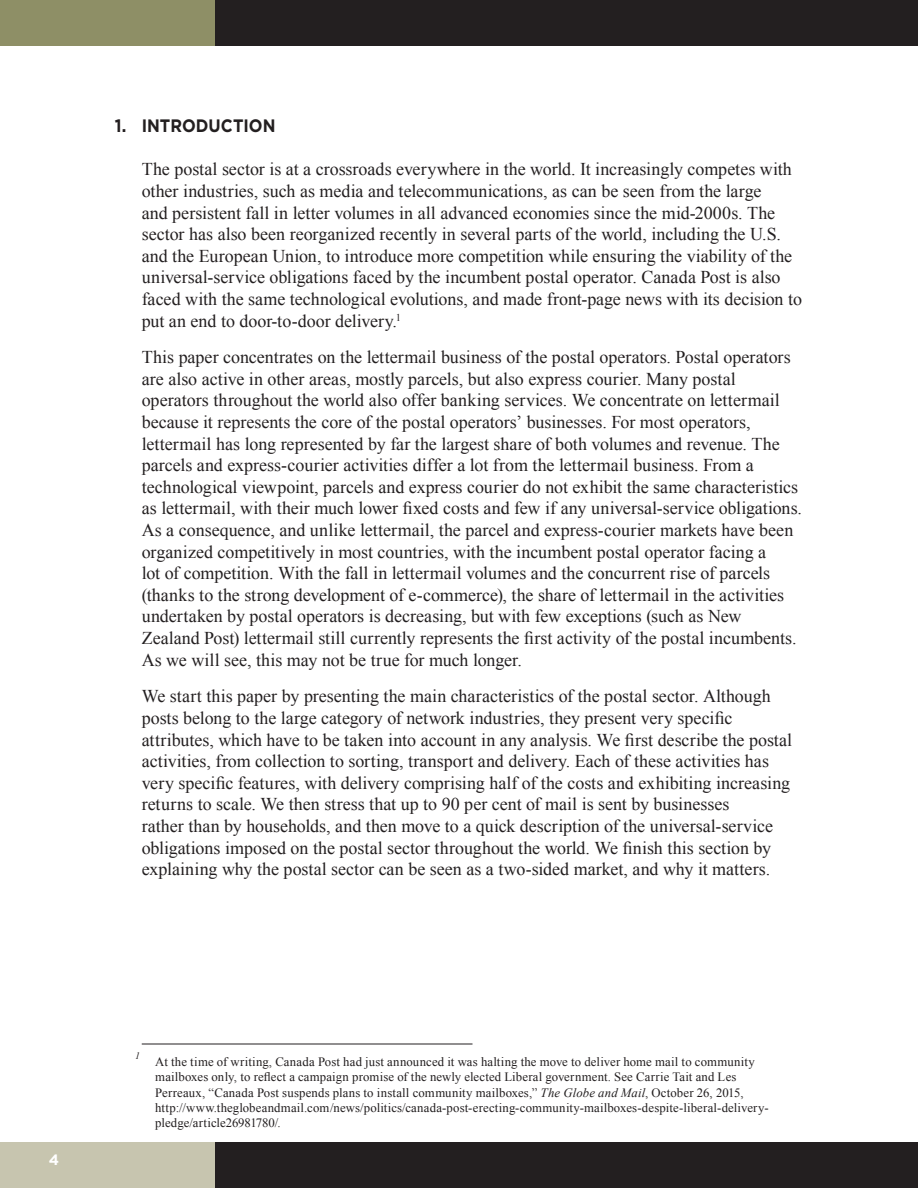
<style>
.page{position:relative;width:918px;height:1188px;background:#fff}
.page>*{position:absolute;margin:0;border:0;box-sizing:border-box;transform-origin:0 0}
.Body{font:18px/21.6px "Times New Roman";color:#231f20}
.Heading_1{font:700 18px "Gotham";letter-spacing:.005em;color:#231f20;scale:.9 1}
.t1{font:700 15px "Gotham";color:#fff}
.Footnote{font:12.75px/15.3px "Times New Roman";letter-spacing:.015em;color:#231f20}
.Footnote-2{font:italic 9.75px "Times New Roman";color:#231f20}
.s1{font-style:italic}
</style>
<div class="page">
<div style="left:0;top:1143px;width:215px;height:45px;background:#c7c5af"></div>
<div style="left:0;top:0;width:215px;height:45px;background:#8e8f66"></div>
<div style="left:215px;top:1143px;width:703px;height:45px;background:#231f20"></div>
<div style="left:215px;top:0;width:703px;height:45px;background:#231f20"></div>
<hr style="left:142px;top:1044px;width:330px;height:1px;background:#231f20">
<p class="Heading_1" style="left:115px;top:114px;width:180px">1. INTRODUCTION</p>
<p class="Body" style="left:142px;top:158px;width:662px">The postal sector is at a crossroads everywhere in the world. It increasingly competes with other industries, such as media and telecommunications, as can be seen from the large<br>and persistent fall in letter volumes in all advanced economies since the mid-2000s. The sector has also been reorganized recently in several parts of the world, including the U.S. and the European Union, to introduce more competition while ensuring the viability of the universal-service obligations faced by the incumbent postal operator. Canada Post is also faced with the same technological evolutions, and made front-page news with its decision to put an end to door-to-door delivery.<sup>1</sup></p>
<p class="Body" style="left:142px;top:346px;width:662px">This paper concentrates on the lettermail business of the postal operators. Postal operators are also active in other areas, mostly parcels, but also express courier. Many postal operators throughout the world also offer banking services. We concentrate on lettermail because it represents the core of the postal operators’ businesses. For most operators, lettermail has long represented by far the largest share of both volumes and revenue. The parcels and express-courier activities differ a lot from the lettermail business. From a technological viewpoint, parcels and express courier do not exhibit the same characteristics as lettermail, with their much lower fixed costs and few if any universal-service obligations.<br>As a consequence, and unlike lettermail, the parcel and express-courier markets have been organized competitively in most countries, with the incumbent postal operator facing a<br>lot of competition. With the fall in lettermail volumes and the concurrent rise of parcels (thanks to the strong development of e-commerce), the share of lettermail in the activities undertaken by postal operators is decreasing, but with few exceptions (such as New Zealand Post) lettermail still currently represents the first activity of the postal incumbents.<br>As we will see, this may not be true for much longer.</p>
<p class="Body" style="left:142px;top:685px;width:652px">We start this paper by presenting the main characteristics of the postal sector. Although posts belong to the large category of network industries, they present very specific attributes, which have to be taken into account in any analysis. We first describe the postal activities, from collection to sorting, transport and delivery. Each of these activities has very specific features, with delivery comprising half of the costs and exhibiting increasing returns to scale. We then stress that up to 90 per cent of mail is sent by businesses<br>rather than by households, and then move to a quick description of the universal-service obligations imposed on the postal sector throughout the world. We finish this section by explaining why the postal sector can be seen as a two-sided market, and why it matters.</p>
<p class="t1" style="left:49px;top:1150px;width:12px">4</p>
<p class="Footnote-2" style="left:135px;top:1049px;width:6px">1</p>
<p class="Footnote" style="left:155px;top:1054px;width:615px">At the time of writing, Canada Post had just announced it was halting the move to deliver home mail to community mailboxes only, to reflect a campaign promise of the newly elected Liberal government. See Carrie Tait and Les Perreaux, “Canada Post suspends plans to install community mailboxes,” <span class="s1">The Globe and Mail</span>, October 26, 2015, http://www.theglobeandmail.com/news/politics/canada-post-erecting-community-mailboxes-despite-liberal-delivery&shy;pledge/article26981780/.</p>
</div>
